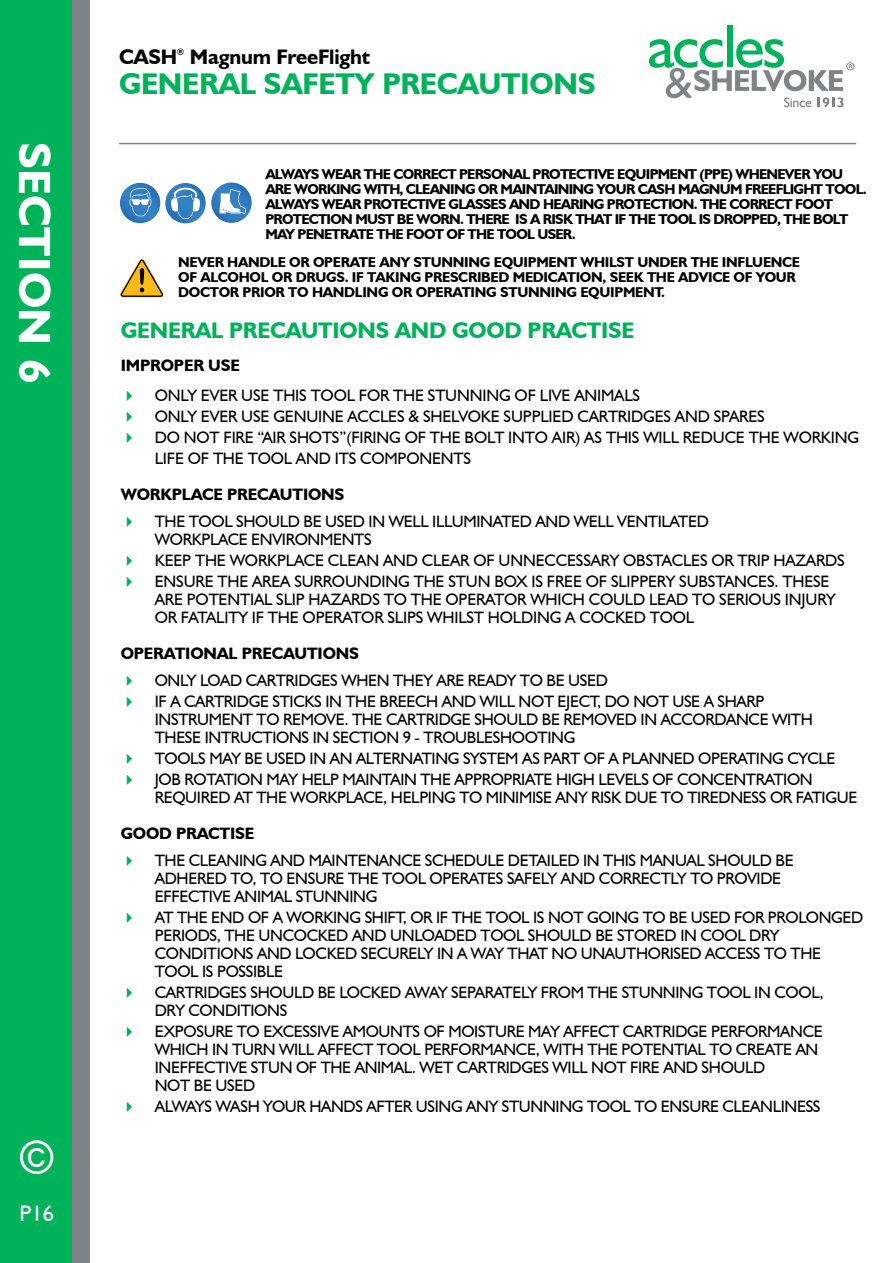
<style>
.page{position:relative;width:893px;height:1263px;background:#fff}
.page>*{position:absolute;margin:0;border:0;box-sizing:border-box;transform-origin:0 0}
.t1{font:700 45px "Humanist 521 BT";letter-spacing:.01em;color:#fff}
.t2{font:45px "Gill Sans";color:#fff}
.t3{font:700 30px "Humanist 521 BT";letter-spacing:-.01em;color:#00b259}
.t4{font:700 22.5px "Humanist 521 BT";letter-spacing:-.01em;color:#00b259}
.t5{font:22.5px "Humanist 521 BT";color:#fff}
.t6{font:700 21px "Humanist 521 BT";letter-spacing:-.01em;color:#000}
.t7{font:16.5px/18px "Humanist 521 BT";letter-spacing:-.02em;color:#000}
.t8{font:700 16.5px "Humanist 521 BT";letter-spacing:-.01em;color:#000}
.t9{font:700 14.25px/15px "Humanist 521 BT";letter-spacing:-.05em;color:#000}
.t10{font:700 14.25px/15px "Humanist 521 BT";letter-spacing:-.02em;color:#000}
.t11{font:700 9px "Humanist 521 BT";color:#000}
.s1{color:#00b259}
</style>
<div class="page">
<div style="left:18px;top:0;width:72px;height:1263px;background:#808285"></div>
<div style="left:0;top:0;width:72px;height:1263px;background:#00b259"></div>
<div style="left:727px;top:26px;width:5px;height:41px;background:#00b259"></div>
<svg style="left:649px;top:39px;width:205px;height:68px"></svg>
<hr style="left:119px;top:143px;width:737px;height:1px;background:#808285">
<svg style="left:120px;top:259px;width:44px;height:38px"></svg>
<svg style="left:120px;top:183px;width:40px;height:40px"></svg>
<svg style="left:129px;top:188px;width:22px;height:28px"></svg>
<svg style="left:165px;top:183px;width:41px;height:40px"></svg>
<svg style="left:171px;top:188px;width:29px;height:31px"></svg>
<svg style="left:211px;top:183px;width:41px;height:40px"></svg>
<svg style="left:219px;top:189px;width:27px;height:25px"></svg>
<h1 class="t1" style="left:63px;top:142px;width:243px;rotate:90deg">SECTION 6</h1>
<h1 class="t2" style="left:20px;top:1131px;width:35px">©</h1>
<h3 class="t5" style="left:20px;top:1200px;width:36px">P16</h3>
<p class="t6" style="left:119px;top:44px;width:60px">CASH</p>
<p class="t11" style="left:177px;top:46px;width:9px">®</p>
<p class="t6" style="left:190px;top:44px;width:182px">Magnum FreeFlight</p>
<h2 class="t3" style="left:119px;top:65px;width:478px">GENERAL SAFETY PRECAUTIONS</h2>
<p class="t9" style="left:265px;top:166px;width:603px">ALWAYS WEAR THE CORRECT PERSONAL PROTECTIVE EQUIPMENT (PPE) WHENEVER YOU ARE WORKING WITH, CLEANING OR MAINTAINING YOUR CASH MAGNUM FREEFLIGHT TOOL.<br>ALWAYS WEAR PROTECTIVE GLASSES AND HEARING PROTECTION. THE CORRECT FOOT PROTECTION MUST BE WORN. THERE IS A RISK THAT IF THE TOOL IS DROPPED, THE BOLT MAY PENETRATE THE FOOT OF THE TOOL USER.</p>
<p class="t10" style="left:178px;top:254px;width:623px">NEVER HANDLE OR OPERATE ANY STUNNING EQUIPMENT WHILST UNDER THE INFLUENCE<br>OF ALCOHOL OR DRUGS. IF TAKING PRESCRIBED MEDICATION, SEEK THE ADVICE OF YOUR<br>DOCTOR PRIOR TO HANDLING OR OPERATING STUNNING EQUIPMENT.</p>
<h3 class="t4" style="left:121px;top:316px;width:515px">GENERAL PRECAUTIONS AND GOOD PRACTISE</h3>
<p class="t8" style="left:121px;top:355px;width:121px">IMPROPER USE</p>
<p class="t7" style="left:121px;top:386px;width:521px"><span class="s1">✔</span> ONLY EVER USE THIS TOOL FOR THE STUNNING OF LIVE ANIMALS</p>
<p class="t7" style="left:121px;top:407px;width:645px"><span class="s1">✔</span> ONLY EVER USE GENUINE ACCLES &amp; SHELVOKE SUPPLIED CARTRIDGES AND SPARES</p>
<p class="t7" style="left:155px;top:427px;width:706px;line-height:21px;text-indent:-34px"><span class="s1">✔</span> DO NOT FIRE “AIR SHOTS”(FIRING OF THE BOLT INTO AIR) AS THIS WILL REDUCE THE WORKING<br>LIFE OF THE TOOL AND ITS COMPONENTS</p>
<p class="t8" style="left:121px;top:484px;width:225px">WORKPLACE PRECAUTIONS</p>
<p class="t7" style="left:155px;top:512px;width:556px;text-indent:-34px"><span class="s1">✔</span> THE TOOL SHOULD BE USED IN WELL ILLUMINATED AND WELL VENTILATED<br>WORKPLACE ENVIRONMENTS</p>
<p class="t7" style="left:121px;top:551px;width:726px"><span class="s1">✔</span> KEEP THE WORKPLACE CLEAN AND CLEAR OF UNNECCESSARY OBSTACLES OR TRIP HAZARDS</p>
<p class="t7" style="left:155px;top:572px;width:683px;text-indent:-34px"><span class="s1">✔</span> ENSURE THE AREA SURROUNDING THE STUN BOX IS FREE OF SLIPPERY SUBSTANCES. THESE<br>ARE POTENTIAL SLIP HAZARDS TO THE OPERATOR WHICH COULD LEAD TO SERIOUS INJURY<br>OR FATALITY IF THE OPERATOR SLIPS WHILST HOLDING A COCKED TOOL</p>
<p class="t8" style="left:121px;top:643px;width:240px">OPERATIONAL PRECAUTIONS</p>
<p class="t7" style="left:121px;top:671px;width:489px"><span class="s1">✔</span> ONLY LOAD CARTRIDGES WHEN THEY ARE READY TO BE USED</p>
<p class="t7" style="left:155px;top:692px;width:660px;text-indent:-34px"><span class="s1">✔</span> IF A CARTRIDGE STICKS IN THE BREECH AND WILL NOT EJECT, DO NOT USE A SHARP<br>INSTRUMENT TO REMOVE. THE CARTRIDGE SHOULD BE REMOVED IN ACCORDANCE WITH<br>THESE INTRUCTIONS IN SECTION 9 - TROUBLESHOOTING</p>
<p class="t7" style="left:121px;top:749px;width:716px"><span class="s1">✔</span> TOOLS MAY BE USED IN AN ALTERNATING SYSTEM AS PART OF A PLANNED OPERATING CYCLE</p>
<p class="t7" style="left:155px;top:770px;width:704px;text-indent:-34px"><span class="s1">✔</span> JOB ROTATION MAY HELP MAINTAIN THE APPROPRIATE HIGH LEVELS OF CONCENTRATION<br>REQUIRED AT THE WORKPLACE, HELPING TO MINIMISE ANY RISK DUE TO TIREDNESS OR FATIGUE</p>
<p class="t8" style="left:121px;top:823px;width:135px">GOOD PRACTISE</p>
<p class="t7" style="left:155px;top:851px;width:641px;text-indent:-34px"><span class="s1">✔</span> THE CLEANING AND MAINTENANCE SCHEDULE DETAILED IN THIS MANUAL SHOULD BE<br>ADHERED TO, TO ENSURE THE TOOL OPERATES SAFELY AND CORRECTLY TO PROVIDE<br>EFFECTIVE ANIMAL STUNNING</p>
<p class="t7" style="left:155px;top:908px;width:710px;text-indent:-34px"><span class="s1">✔</span> AT THE END OF A WORKING SHIFT, OR IF THE TOOL IS NOT GOING TO BE USED FOR PROLONGED PERIODS, THE UNCOCKED AND UNLOADED TOOL SHOULD BE STORED IN COOL DRY CONDITIONS AND LOCKED SECURELY IN A WAY THAT NO UNAUTHORISED ACCESS TO THE TOOL IS POSSIBLE</p>
<p class="t7" style="left:155px;top:983px;width:670px;text-indent:-34px"><span class="s1">✔</span> CARTRIDGES SHOULD BE LOCKED AWAY SEPARATELY FROM THE STUNNING TOOL IN COOL,<br>DRY CONDITIONS</p>
<p class="t7" style="left:155px;top:1022px;width:669px;text-indent:-34px"><span class="s1">✔</span> EXPOSURE TO EXCESSIVE AMOUNTS OF MOISTURE MAY AFFECT CARTRIDGE PERFORMANCE WHICH IN TURN WILL AFFECT TOOL PERFORMANCE, WITH THE POTENTIAL TO CREATE AN INEFFECTIVE STUN OF THE ANIMAL. WET CARTRIDGES WILL NOT FIRE AND SHOULD<br>NOT BE USED</p>
<p class="t7" style="left:121px;top:1097px;width:701px"><span class="s1">✔</span> ALWAYS WASH YOUR HANDS AFTER USING ANY STUNNING TOOL TO ENSURE CLEANLINESS</p>
</div>
